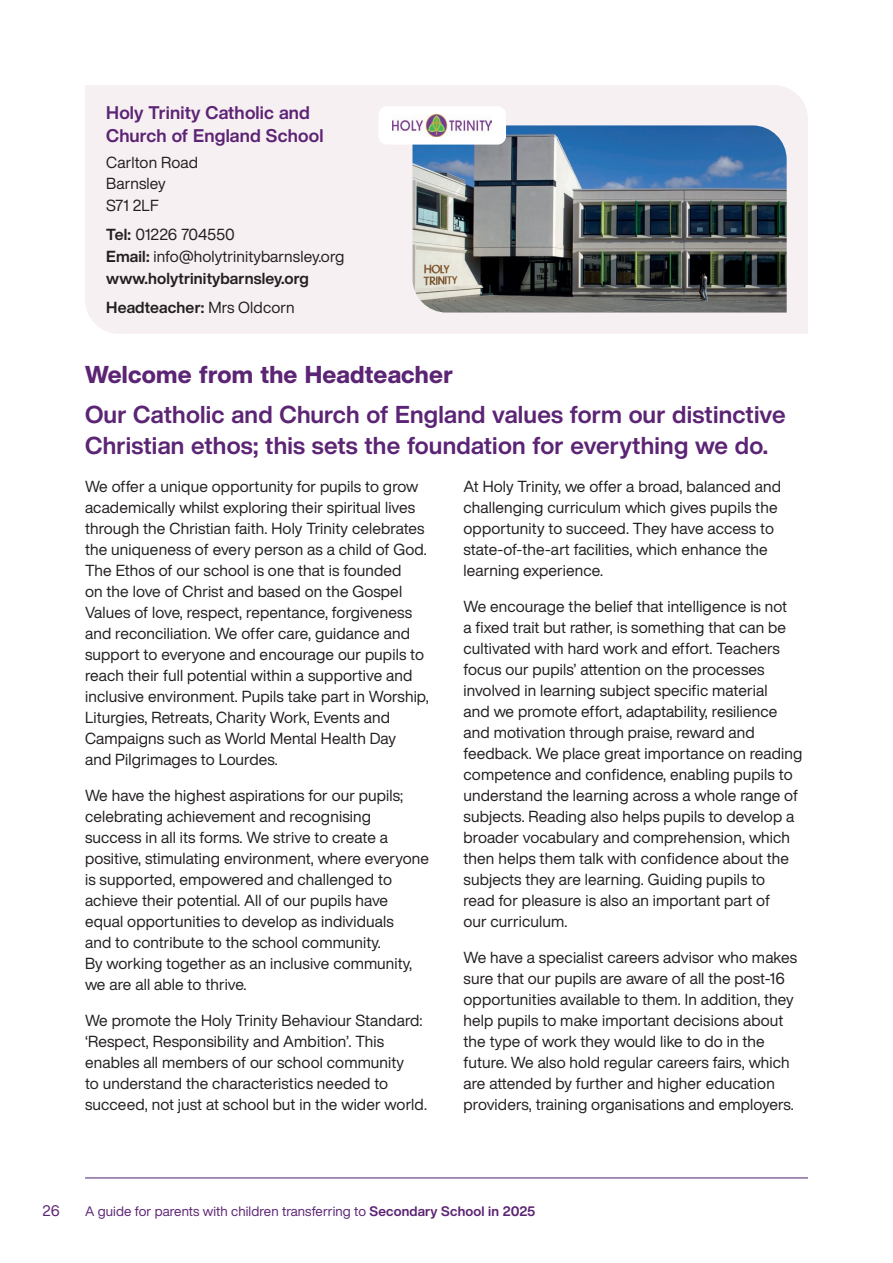
<style>
.page{position:relative;width:893px;height:1263px;background:#fff}
.page>*{position:absolute;margin:0;border:0;box-sizing:border-box;transform-origin:0 0}
.t1{font:700 24px/31.5px "Helvetica Now Display";letter-spacing:.01em;color:#5c2474}
.t2{font:800 24px "Helvetica Now Display";letter-spacing:.01em;color:#5c2474}
.B_Head{font:700 18px/22.5px "Helvetica Now Display";letter-spacing:.01em;color:#5c2474}
.BODY{font:15.75px/21px "Helvetica Now Display";letter-spacing:.01em;color:#231f20}
.BODY-2{font:700 15.75px "Helvetica Now Display";letter-spacing:.005em;color:#231f20}
.t3{font:15px "Helvetica Now Display";color:#5c2474}
.t4{font:13.5px "Helvetica Now Display";letter-spacing:.01em;color:#5c2474}
.s1{font-weight:700}
.s2{font-weight:400}
</style>
<div class="page">
<hr style="left:85px;top:1177px;width:723px;height:1px;background:#4d2070">
<div style="left:85px;top:85px;width:723px;height:249px;background:#f7f0f3"></div>
<img style="left:412px;top:125px;width:375px;height:188px">
<div style="left:378px;top:106px;width:128px;height:39px;background:#fff;border-radius:9px"></div>
<img style="left:393px;top:115px;width:99px;height:21px">
<p class="B_Head" style="left:106px;top:101px;width:219px">Holy Trinity Catholic and<br>Church of England School</p>
<p class="BODY" style="left:106px;top:151px;width:93px;line-height:21.8px">Carlton Road<br>Barnsley<br>S71 2LF</p>
<p class="BODY" style="left:106px;top:224px;width:240px;line-height:21.8px"><span class="s1">Tel:</span> 01226 704550<br><span class="s1">Email:</span> info@holytrinitybarnsley.org <span class="s1">www.holytrinitybarnsley.org</span></p>
<p class="BODY-2" style="left:106px;top:296px;width:190px">Headteacher: <span class="s2">Mrs Oldcorn</span></p>
<h2 class="t2" style="left:85px;top:358px;width:369px">Welcome from the Headteacher</h2>
<h3 class="t1" style="left:85px;top:398px;width:702px">Our Catholic and Church of England values form our distinctive<br>Christian ethos; this sets the foundation for everything we do.</h3>
<p class="BODY" style="left:85px;top:476px;width:345px">We offer a unique opportunity for pupils to grow academically whilst exploring their spiritual lives through the Christian faith. Holy Trinity celebrates the uniqueness of every person as a child of God.<br>The Ethos of our school is one that is founded<br>on the love of Christ and based on the Gospel Values of love, respect, repentance, forgiveness and reconciliation. We offer care, guidance and support to everyone and encourage our pupils to reach their full potential within a supportive and inclusive environment. Pupils take part in Worship, Liturgies, Retreats, Charity Work, Events and Campaigns such as World Mental Health Day<br>and Pilgrimages to Lourdes.</p>
<p class="BODY" style="left:85px;top:785px;width:345px">We have the highest aspirations for our pupils; celebrating achievement and recognising success in all its forms. We strive to create a positive, stimulating environment, where everyone is supported, empowered and challenged to achieve their potential. All of our pupils have equal opportunities to develop as individuals<br>and to contribute to the school community.<br>By working together as an inclusive community, we are all able to thrive.</p>
<p class="BODY" style="left:85px;top:1010px;width:343px">We promote the Holy Trinity Behaviour Standard: ‘Respect, Responsibility and Ambition’. This enables all members of our school community<br>to understand the characteristics needed to succeed, not just at school but in the wider world.</p>
<p class="BODY" style="left:463px;top:476px;width:319px">At Holy Trinity, we offer a broad, balanced and challenging curriculum which gives pupils the opportunity to succeed. They have access to state-of-the-art facilities, which enhance the learning experience.</p>
<p class="BODY" style="left:463px;top:596px;width:340px">We encourage the belief that intelligence is not<br>a fixed trait but rather, is something that can be cultivated with hard work and effort. Teachers focus our pupils’ attention on the processes involved in learning subject specific material<br>and we promote effort, adaptability, resilience and motivation through praise, reward and feedback. We place great importance on reading competence and confidence, enabling pupils to understand the learning across a whole range of subjects. Reading also helps pupils to develop a broader vocabulary and comprehension, which then helps them talk with confidence about the subjects they are learning. Guiding pupils to<br>read for pleasure is also an important part of<br>our curriculum.</p>
<p class="BODY" style="left:463px;top:947px;width:335px">We have a specialist careers advisor who makes sure that our pupils are aware of all the post-16 opportunities available to them. In addition, they help pupils to make important decisions about the type of work they would like to do in the future. We also hold regular careers fairs, which are attended by further and higher education providers, training organisations and employers.</p>
<p class="t3" style="left:43px;top:1201px;width:19px">26</p>
<p class="t4" style="left:85px;top:1202px;width:452px">A guide for parents with children transferring to <span class="s1">Secondary School in 2025</span></p>
</div>
